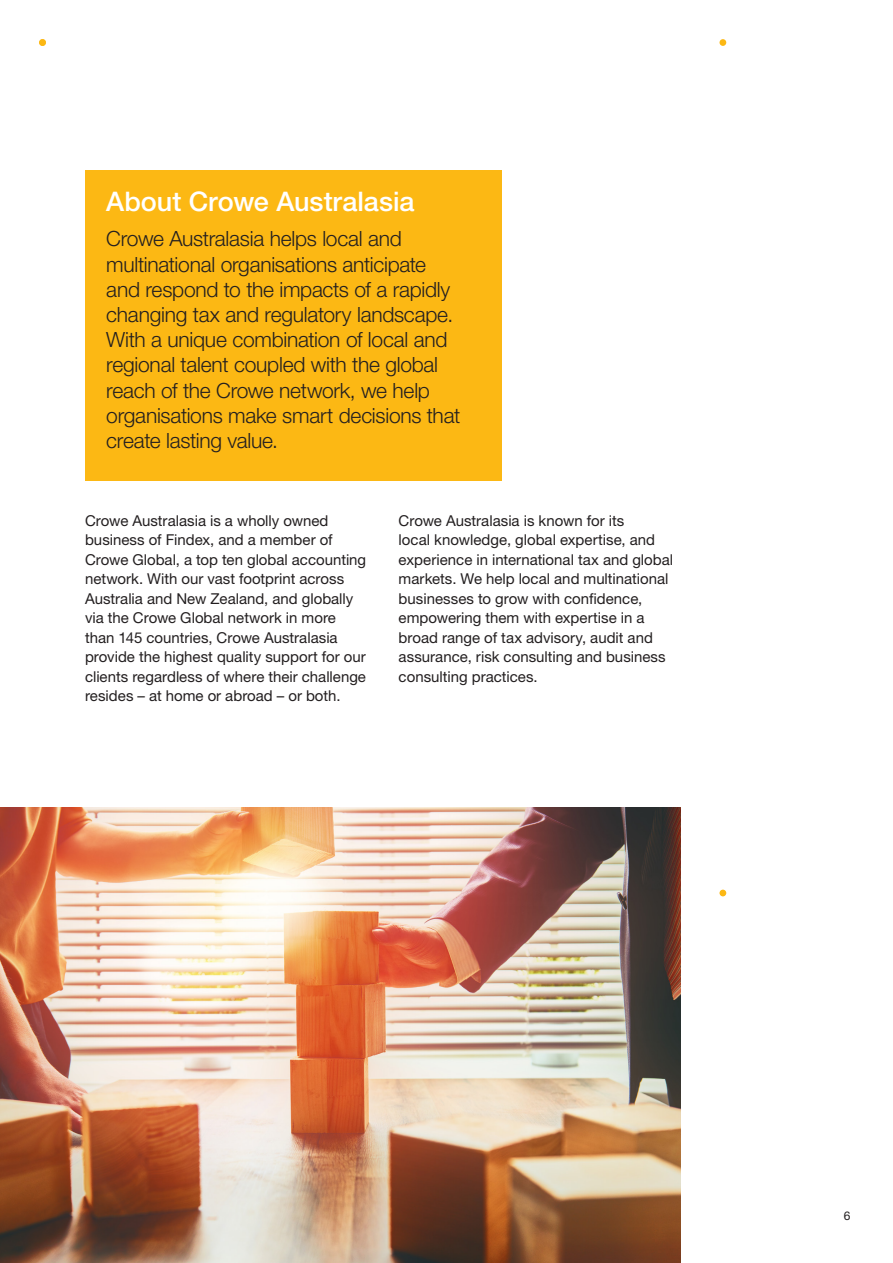
<style>
.page{position:relative;width:893px;height:1263px;background:#fff}
.page>*{position:absolute;margin:0;border:0;box-sizing:border-box;transform-origin:0 0}
.Subhead_B{font:500 27px "Helvetica Neue LT Std";color:#fff}
.Lead-In_Intro_Copy{font:300 21px/25.2px "Helvetica Neue LT Pro";letter-spacing:-.015em;color:#231f20}
.Pull_Quotes{font:15px/19.5px "Helvetica Neue LT Std";color:#231f20}
.t1{font:12px "Helvetica Neue LT Std";color:#231f20}
</style>
<div class="page">
<div style="left:39px;top:39px;width:7px;height:7px;background:#fcb814;border-radius:50%"></div>
<div style="left:719px;top:890px;width:7px;height:6px;background:#fcb814;border-radius:50%"></div>
<div style="left:719px;top:39px;width:7px;height:7px;background:#fcb814;border-radius:50%"></div>
<div style="left:85px;top:170px;width:417px;height:310px;background:#fcb814"></div>
<img style="left:0;top:808px;width:680px;height:455px">
<p class="Subhead_B" style="left:106px;top:185px;width:310px">About Crowe Australasia</p>
<p class="Lead-In_Intro_Copy" style="left:106px;top:226px;width:355px">Crowe Australasia helps local and multinational organisations anticipate and respond to the impacts of a rapidly changing tax and regulatory landscape.<br>With a unique combination of local and regional talent coupled with the global reach of the Crowe network, we help organisations make smart decisions that create lasting value.</p>
<p class="Pull_Quotes" style="left:85px;top:510px;width:283px">Crowe Australasia is a wholly owned business of Findex, and a member of Crowe Global, a top ten global accounting network. With our vast footprint across Australia and New Zealand, and globally via the Crowe Global network in more than 145 countries, Crowe Australasia provide the highest quality support for our clients regardless of where their challenge resides – at home or abroad – or both.</p>
<p class="Pull_Quotes" style="left:399px;top:510px;width:276px">Crowe Australasia is known for its<br>local knowledge, global expertise, and experience in international tax and global markets. We help local and multinational businesses to grow with confidence, empowering them with expertise in a broad range of tax advisory, audit and assurance, risk consulting and business consulting practices.</p>
<p class="t1" style="left:844px;top:1209px;width:8px">6</p>
</div>
